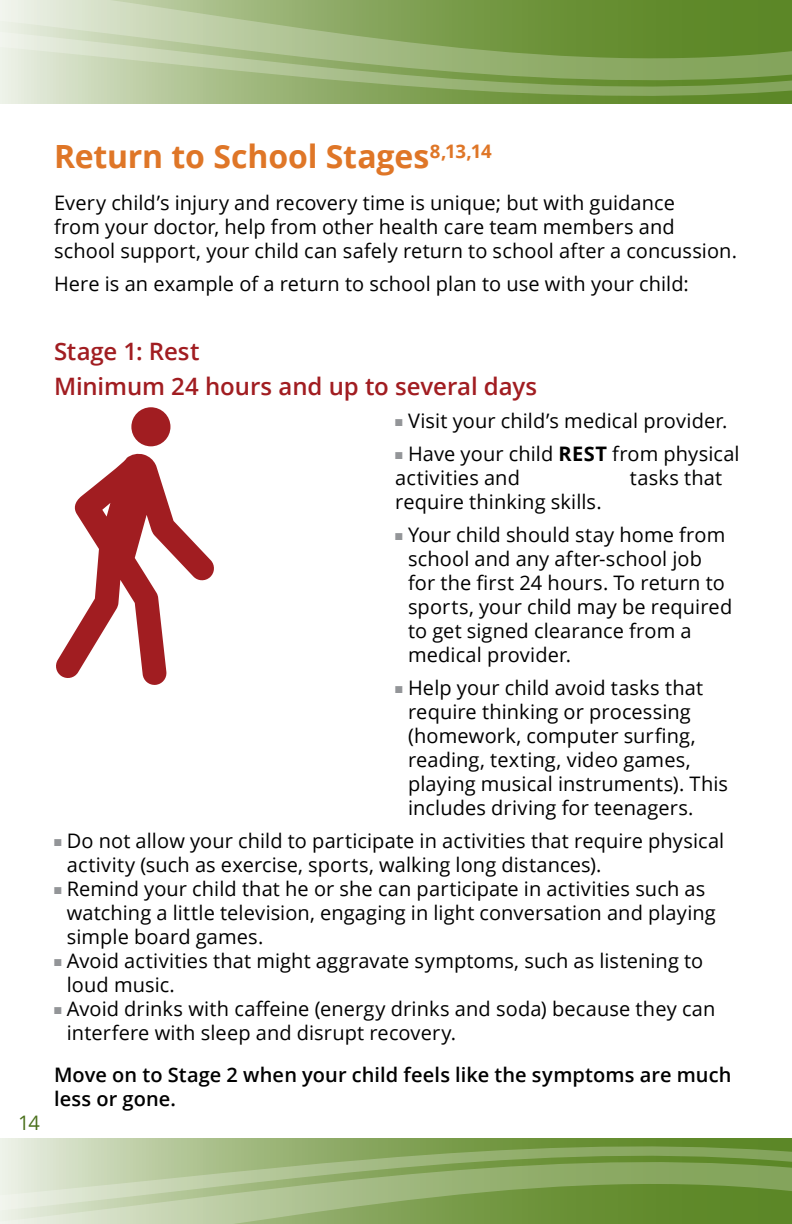
<style>
.page{position:relative;width:792px;height:1224px;background:#fff}
.page>*{position:absolute;margin:0;border:0;box-sizing:border-box;transform-origin:0 0}
.t1{font:700 32px "Open Sans";letter-spacing:-.005em;color:#df7627}
.t2{font:600 24px "Open Sans";letter-spacing:-.005em;color:#a11d21}
.t3{font:20px/24px "Open Sans";letter-spacing:.005em;color:#000}
.t4{font:600 20px/24px "Open Sans";letter-spacing:.005em;color:#000}
.t5{font:20px "Open Sans";color:#4b711d}
.s1{color:#939598}
.s2{font-weight:700}
</style>
<div class="page">
<svg style="left:0;top:1139px;width:792px;height:5px"></svg>
<svg style="left:0;top:1214px;width:792px;height:10px"></svg>
<svg style="left:0;top:1144px;width:792px;height:70px"></svg>
<svg style="left:0;top:98px;width:792px;height:6px"></svg>
<svg style="left:0;top:82px;width:792px;height:16px"></svg>
<svg style="left:0;top:0;width:792px;height:82px"></svg>
<svg style="left:56px;top:407px;width:158px;height:278px"></svg>
<p class="t1" style="left:54px;top:134px;width:439px">Return to School Stages<sup>8,13,14</sup></p>
<p class="t3" style="left:54px;top:191px;width:685px">Every child’s injury and recovery time is unique; but with guidance<br>from your doctor, help from other health care team members and school support, your child can safely return to school after a concussion.</p>
<p class="t3" style="left:54px;top:272px;width:636px">Here is an example of a return to school plan to use with your child:</p>
<p class="t5" style="left:18px;top:1109px;width:23px">14</p>
<p class="t2" style="left:54px;top:334px;width:147px">Stage 1: Rest</p>
<p class="t2" style="left:54px;top:369px;width:485px">Minimum 24 hours and up to several days</p>
<p class="t3" style="left:395px;top:408px;width:334px"><span class="s1">■</span> Visit your child’s medical provider.</p>
<p class="t3" style="left:395px;top:441px;width:346px"><span class="s1">■</span> Have your child <span class="s2">REST</span> from physical activities and</p>
<p class="t3" style="left:630px;top:465px;width:94px">tasks that</p>
<p class="t3" style="left:395px;top:489px;width:208px">require thinking skills.</p>
<p class="t3" style="left:408px;top:522px;width:326px;text-indent:-13px"><span class="s1">■</span> Your child should stay home from school and any after-school job for the first 24 hours. To return to sports, your child may be required to get signed clearance from a medical provider.</p>
<p class="t3" style="left:408px;top:675px;width:321px;text-indent:-13px"><span class="s1">■</span> Help your child avoid tasks that require thinking or processing (homework, computer surfing, reading, texting, video games, playing musical instruments). This includes driving for teenagers.</p>
<p class="t3" style="left:67px;top:828px;width:659px;text-indent:-13px"><span class="s1">■</span> Do not allow your child to participate in activities that require physical activity (such as exercise, sports, walking long distances).</p>
<p class="t3" style="left:67px;top:876px;width:651px;text-indent:-13px"><span class="s1">■</span> Remind your child that he or she can participate in activities such as watching a little television, engaging in light conversation and playing simple board games.</p>
<p class="t3" style="left:67px;top:948px;width:638px;text-indent:-13px"><span class="s1">■</span> Avoid activities that might aggravate symptoms, such as listening to loud music.</p>
<p class="t3" style="left:67px;top:996px;width:650px;text-indent:-13px"><span class="s1">■</span> Avoid drinks with caffeine (energy drinks and soda) because they can interfere with sleep and disrupt recovery.</p>
<p class="t4" style="left:54px;top:1062px;width:679px">Move on to Stage 2 when your child feels like the symptoms are much less or gone.</p>
</div>
